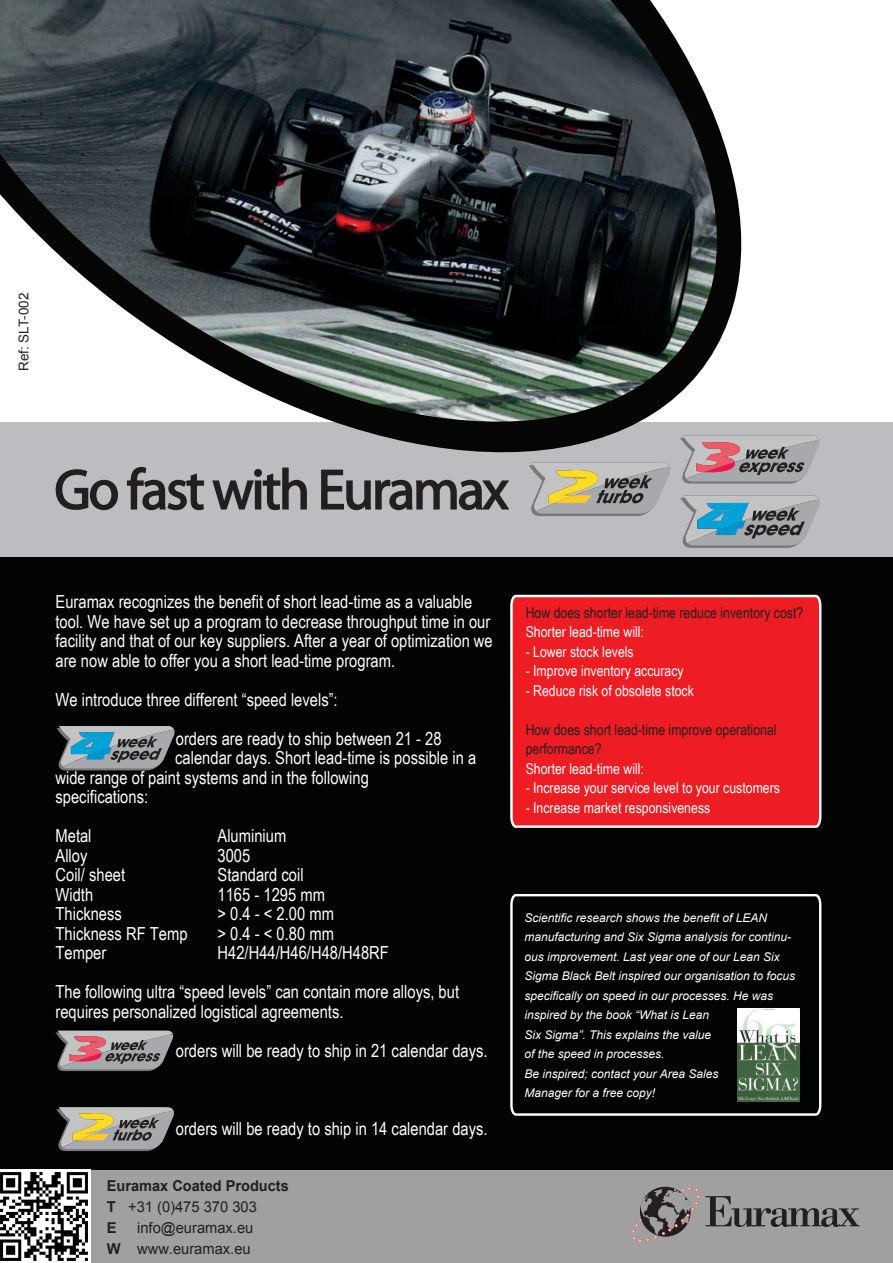
<style>
.page{position:relative;width:893px;height:1263px;background:#fff}
.page>*{position:absolute;margin:0;border:0;box-sizing:border-box;transform-origin:0 0}
.t1{font:57px "Myriad";letter-spacing:-.04em;color:#231f20}
.t2{font:18px/19.5px "Arial Narrow";color:#fff}
.t3{font:15px "Arial Narrow";color:#fff}
.t4{font:15px/19.5px "Arial Narrow";color:#231f20}
.t5{font:700 15px/21px "Arial";color:#231f20}
.t6{font:15px/21px "Arial";color:#231f20;text-align:right}
.t7{font:13.5px "Arial";color:#231f20}
.t8{font:italic 12px/19.5px "Arial";color:#fff}
.s1{font-weight:400}
.s2{font-weight:700}
</style>
<div class="page">
<div style="left:0;top:442px;width:893px;height:767px;background:#010202"></div>
<div style="left:0;top:423px;width:893px;height:134px;background:#bcbdc0"></div>
<svg style="left:58px;top:501px;width:59px;height:10px"></svg>
<svg style="left:130px;top:501px;width:74px;height:10px"></svg>
<svg style="left:218px;top:501px;width:89px;height:10px"></svg>
<svg style="left:321px;top:501px;width:189px;height:10px"></svg>
<svg style="left:55px;top:422px;width:747px;height:79px"></svg>
<img style="left:0;top:0;width:750px;height:438px">
<div style="left:0;top:1170px;width:893px;height:93px;background:#a29fa0"></div>
<svg style="left:632px;top:1187px;width:227px;height:55px"></svg>
<img style="left:0;top:1170px;width:90px;height:93px">
<div style="left:510px;top:594px;width:312px;height:234px;background:#ee1d23"></div>
<svg style="left:510px;top:894px;width:312px;height:222px"></svg>
<svg style="left:680px;top:495px;width:140px;height:53px"></svg>
<svg style="left:680px;top:436px;width:140px;height:48px"></svg>
<svg style="left:57px;top:726px;width:118px;height:44px;background:#738b96"></svg>
<svg style="left:55px;top:1030px;width:118px;height:41px;background:#948286"></svg>
<svg style="left:529px;top:463px;width:142px;height:53px"></svg>
<svg style="left:56px;top:1107px;width:118px;height:44px;background:#989481"></svg>
<p class="t7" style="left:15px;top:371px;width:80px;rotate:-90deg">Ref: SLT-002</p>
<h1 class="t1" style="left:54px;top:461px;width:456px">Go fast with Euramax</h1>
<p class="t2" style="left:56px;top:592px;width:439px">Euramax recognizes the benefit of short lead-time as a valuable tool. We have set up a program to decrease throughput time in our facility and that of our key suppliers. After a year of optimization we are now able to offer you a short lead-time program.</p>
<p class="t2" style="left:176px;top:679px;width:267px;line-height:39px;text-indent:-120px">We introduce three different “speed levels”:<br>orders are ready to ship between 21 - 28</p>
<p class="t2" style="left:56px;top:748px;width:422px;text-indent:120px">calendar days. Short lead-time is possible in a wide range of paint systems and in the following<br>specifications:</p>
<p class="t2" style="left:56px;top:826px;width:38px">Metal</p>
<p class="t2" style="left:218px;top:826px;width:70px">Aluminium</p>
<p class="t2" style="left:56px;top:845px;width:33px">Alloy</p>
<p class="t2" style="left:218px;top:845px;width:34px">3005</p>
<p class="t2" style="left:56px;top:865px;width:71px">Coil/ sheet</p>
<p class="t2" style="left:218px;top:865px;width:88px">Standard coil</p>
<p class="t2" style="left:56px;top:884px;width:39px">Width</p>
<p class="t2" style="left:218px;top:884px;width:109px">1165 - 1295 mm</p>
<p class="t2" style="left:56px;top:904px;width:68px">Thickness</p>
<p class="t2" style="left:218px;top:904px;width:118px">&gt; 0.4 - &lt; 2.00 mm</p>
<p class="t2" style="left:56px;top:923px;width:134px">Thickness RF Temp</p>
<p class="t2" style="left:218px;top:923px;width:118px">&gt; 0.4 - &lt; 0.80 mm</p>
<p class="t2" style="left:56px;top:943px;width:52px">Temper</p>
<p class="t2" style="left:56px;top:933px;width:405px;line-height:39px;text-indent:162px">H42/H44/H46/H48/H48RF<br>The following ultra “speed levels” can contain more alloys, but</p>
<p class="t2" style="left:176px;top:991px;width:313px;line-height:39px;text-indent:-120px">requires personalized logistical agreements.<br>orders will be ready to ship in 21 calendar days.</p>
<p class="t2" style="left:176px;top:1118px;width:313px">orders will be ready to ship in 14 calendar days.</p>
<p class="t5" style="left:107px;top:1176px;width:183px">Euramax Coated Products<br>T <span class="s1">+31 (0)475 370 303<br></span>E</p>
<p class="t6" style="left:107px;top:1217px;width:148px">info@euramax.eu<br><span class="s2">W</span> www.euramax.eu</p>
<p class="t4" style="left:526px;top:602px;width:279px">How does shorter lead-time reduce inventory cost?</p>
<p class="t3" style="left:526px;top:621px;width:120px">Shorter lead-time will:</p>
<p class="t3" style="left:526px;top:640px;width:109px">- Lower stock levels</p>
<p class="t3" style="left:526px;top:660px;width:159px">- Improve inventory accuracy</p>
<p class="t3" style="left:526px;top:679px;width:170px">- Reduce risk of obsolete stock</p>
<p class="t4" style="left:526px;top:719px;width:252px">How does short lead-time improve operational performance?</p>
<p class="t3" style="left:526px;top:757px;width:120px">Shorter lead-time will:</p>
<p class="t3" style="left:526px;top:777px;width:256px">- Increase your service level to your customers</p>
<p class="t3" style="left:526px;top:796px;width:186px">- Increase market responsiveness</p>
<p class="t8" style="left:524px;top:908px;width:272px">Scientific research shows the benefit of LEAN manufacturing and Six Sigma analysis for continu&shy;ous improvement. Last year one of our Lean Six Sigma Black Belt inspired our organisation to focus specifically on speed in our processes. He was inspired by the book “What is Lean<br>Six Sigma”. This explains the value<br>of the speed in processes.<br>Be inspired; contact your Area Sales<br>Manager for a free copy!</p>
</div>
